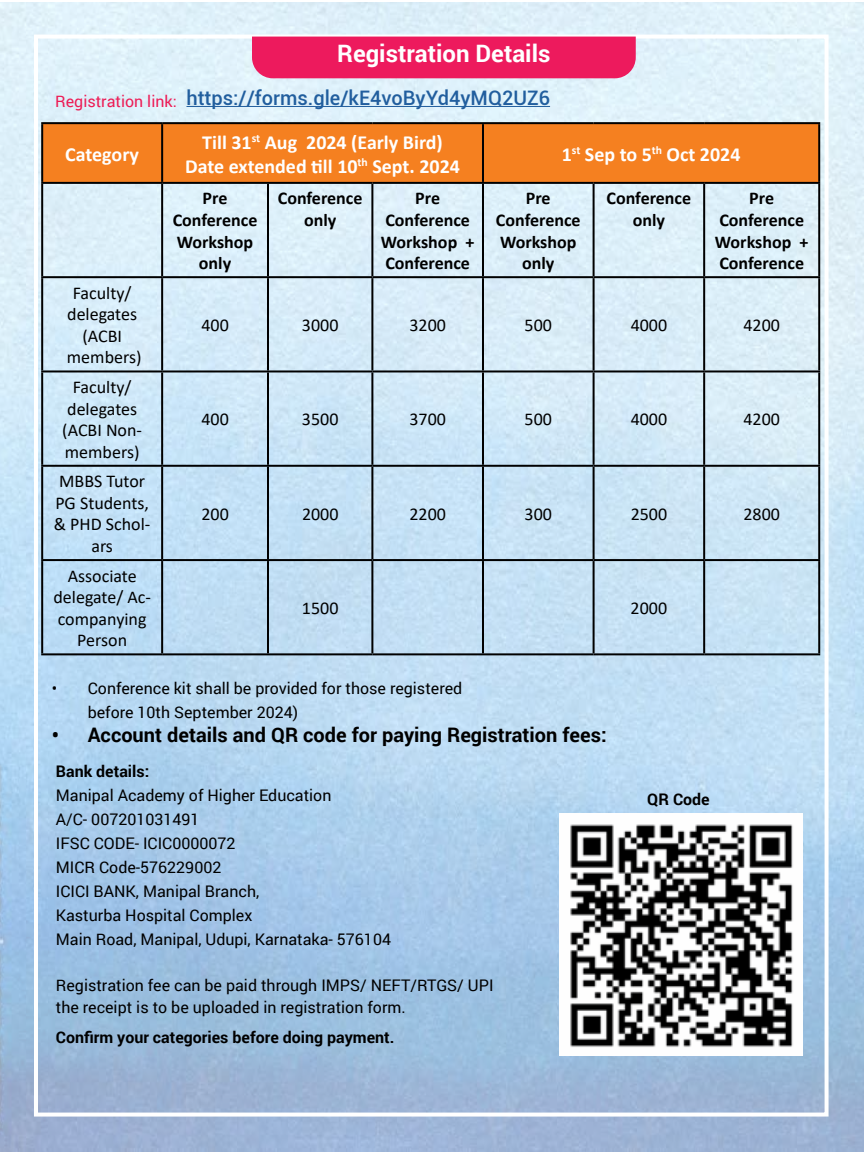
<style>
.page{position:relative;width:864px;height:1152px;background:#fff}
.page>*{position:absolute;margin:0;border:0;box-sizing:border-box;transform-origin:0 0}
.t1{font:700 24px "Roboto";color:#fff}
.t2{font:700 20px/24px "Calibri";color:#fff;text-align:center}
.t3{font:500 20px "Roboto";color:#215e9e}
.t4{font:700 20px "Roboto";color:#000}
.t5{font:18px/21.6px "Calibri";color:#000;text-align:center}
.t6{font:700 18px/21.6px "Calibri";color:#000;text-align:center}
.t7{font:16px/24px "Roboto";color:#000}
.t8{font:700 16px "Roboto";color:#000}
</style>
<div class="page">
<img style="left:0;top:3px;width:864px;height:1149px">
<hr style="left:186px;top:106px;width:364px;height:1px;background:#215e9e">
<div style="left:34px;top:35px;width:795px;height:1082px;border:4px solid #fff"></div>
<div style="left:252px;top:37px;width:384px;height:41px;background:#ed1a5d"></div>
<div style="left:43px;top:124px;width:775px;height:58px;background:#f58020"></div>
<hr style="left:41px;top:122px;width:121px;height:2px;background:#000">
<hr style="left:41px;top:124px;width:2px;height:58px;background:#000">
<hr style="left:162px;top:122px;width:106px;height:2px;background:#000">
<hr style="left:161px;top:124px;width:2px;height:58px;background:#000">
<hr style="left:268px;top:122px;width:104px;height:2px;background:#000">
<hr style="left:372px;top:122px;width:111px;height:2px;background:#000">
<hr style="left:483px;top:122px;width:111px;height:2px;background:#000">
<hr style="left:482px;top:124px;width:2px;height:58px;background:#000">
<hr style="left:594px;top:122px;width:110px;height:2px;background:#000">
<hr style="left:704px;top:122px;width:116px;height:2px;background:#000">
<hr style="left:818px;top:124px;width:2px;height:58px;background:#000">
<hr style="left:41px;top:182px;width:121px;height:2px;background:#000">
<hr style="left:41px;top:184px;width:2px;height:92px;background:#000">
<hr style="left:162px;top:182px;width:106px;height:2px;background:#000">
<hr style="left:161px;top:184px;width:2px;height:92px;background:#000">
<hr style="left:268px;top:182px;width:104px;height:2px;background:#000">
<hr style="left:267px;top:184px;width:2px;height:92px;background:#000">
<hr style="left:372px;top:182px;width:111px;height:2px;background:#000">
<hr style="left:371px;top:184px;width:2px;height:92px;background:#000">
<hr style="left:483px;top:182px;width:111px;height:2px;background:#000">
<hr style="left:482px;top:184px;width:2px;height:92px;background:#000">
<hr style="left:594px;top:182px;width:110px;height:2px;background:#000">
<hr style="left:593px;top:184px;width:2px;height:92px;background:#000">
<hr style="left:704px;top:182px;width:116px;height:2px;background:#000">
<hr style="left:703px;top:184px;width:2px;height:92px;background:#000">
<hr style="left:818px;top:184px;width:2px;height:92px;background:#000">
<hr style="left:41px;top:276px;width:121px;height:2px;background:#000">
<hr style="left:41px;top:278px;width:2px;height:92px;background:#000">
<hr style="left:162px;top:276px;width:106px;height:2px;background:#000">
<hr style="left:161px;top:278px;width:2px;height:92px;background:#000">
<hr style="left:268px;top:276px;width:104px;height:2px;background:#000">
<hr style="left:267px;top:278px;width:2px;height:92px;background:#000">
<hr style="left:372px;top:276px;width:111px;height:2px;background:#000">
<hr style="left:371px;top:278px;width:2px;height:92px;background:#000">
<hr style="left:483px;top:276px;width:111px;height:2px;background:#000">
<hr style="left:482px;top:278px;width:2px;height:92px;background:#000">
<hr style="left:594px;top:276px;width:110px;height:2px;background:#000">
<hr style="left:593px;top:278px;width:2px;height:92px;background:#000">
<hr style="left:704px;top:276px;width:116px;height:2px;background:#000">
<hr style="left:703px;top:278px;width:2px;height:92px;background:#000">
<hr style="left:818px;top:278px;width:2px;height:92px;background:#000">
<hr style="left:41px;top:370px;width:121px;height:2px;background:#000">
<hr style="left:41px;top:372px;width:2px;height:93px;background:#000">
<hr style="left:162px;top:370px;width:106px;height:2px;background:#000">
<hr style="left:161px;top:372px;width:2px;height:93px;background:#000">
<hr style="left:268px;top:370px;width:104px;height:2px;background:#000">
<hr style="left:267px;top:372px;width:2px;height:93px;background:#000">
<hr style="left:372px;top:370px;width:111px;height:2px;background:#000">
<hr style="left:371px;top:372px;width:2px;height:93px;background:#000">
<hr style="left:483px;top:370px;width:111px;height:2px;background:#000">
<hr style="left:482px;top:372px;width:2px;height:93px;background:#000">
<hr style="left:594px;top:370px;width:110px;height:2px;background:#000">
<hr style="left:593px;top:372px;width:2px;height:93px;background:#000">
<hr style="left:704px;top:370px;width:116px;height:2px;background:#000">
<hr style="left:703px;top:372px;width:2px;height:93px;background:#000">
<hr style="left:818px;top:372px;width:2px;height:93px;background:#000">
<hr style="left:41px;top:465px;width:121px;height:2px;background:#000">
<hr style="left:41px;top:467px;width:2px;height:92px;background:#000">
<hr style="left:162px;top:465px;width:106px;height:2px;background:#000">
<hr style="left:161px;top:467px;width:2px;height:92px;background:#000">
<hr style="left:268px;top:465px;width:104px;height:2px;background:#000">
<hr style="left:267px;top:467px;width:2px;height:92px;background:#000">
<hr style="left:372px;top:465px;width:111px;height:2px;background:#000">
<hr style="left:371px;top:467px;width:2px;height:92px;background:#000">
<hr style="left:483px;top:465px;width:111px;height:2px;background:#000">
<hr style="left:482px;top:467px;width:2px;height:92px;background:#000">
<hr style="left:594px;top:465px;width:110px;height:2px;background:#000">
<hr style="left:593px;top:467px;width:2px;height:92px;background:#000">
<hr style="left:704px;top:465px;width:116px;height:2px;background:#000">
<hr style="left:703px;top:467px;width:2px;height:92px;background:#000">
<hr style="left:818px;top:467px;width:2px;height:92px;background:#000">
<hr style="left:41px;top:559px;width:121px;height:2px;background:#000">
<hr style="left:41px;top:561px;width:2px;height:92px;background:#000">
<hr style="left:162px;top:559px;width:106px;height:2px;background:#000">
<hr style="left:161px;top:561px;width:2px;height:92px;background:#000">
<hr style="left:268px;top:559px;width:104px;height:2px;background:#000">
<hr style="left:267px;top:561px;width:2px;height:92px;background:#000">
<hr style="left:372px;top:559px;width:111px;height:2px;background:#000">
<hr style="left:371px;top:561px;width:2px;height:92px;background:#000">
<hr style="left:483px;top:559px;width:111px;height:2px;background:#000">
<hr style="left:482px;top:561px;width:2px;height:92px;background:#000">
<hr style="left:594px;top:559px;width:110px;height:2px;background:#000">
<hr style="left:593px;top:561px;width:2px;height:92px;background:#000">
<hr style="left:704px;top:559px;width:116px;height:2px;background:#000">
<hr style="left:703px;top:561px;width:2px;height:92px;background:#000">
<hr style="left:818px;top:561px;width:2px;height:92px;background:#000">
<hr style="left:41px;top:653px;width:121px;height:2px;background:#000">
<hr style="left:162px;top:653px;width:106px;height:2px;background:#000">
<hr style="left:268px;top:653px;width:104px;height:2px;background:#000">
<hr style="left:372px;top:653px;width:111px;height:2px;background:#000">
<hr style="left:483px;top:653px;width:111px;height:2px;background:#000">
<hr style="left:594px;top:653px;width:110px;height:2px;background:#000">
<hr style="left:704px;top:653px;width:116px;height:2px;background:#000">
<img style="left:559px;top:814px;width:243px;height:242px">
<h1 class="t1" style="left:337px;top:37px;width:215px">Registration Details</h1>
<p class="t3" style="left:55px;top:84px;width:496px"><sub>Registration</sub> <sub>link:</sub> https://forms.gle/kE4voByYd4yMQ2UZ6</p>
<p class="t2" style="left:65px;top:142px;width:75px">Category</p>
<p class="t5" style="left:67px;top:281px;width:76px">Faculty/ delegates (ACBI members)</p>
<p class="t5" style="left:62px;top:376px;width:81px">Faculty/ delegates (ACBI Non&shy;members)</p>
<p class="t5" style="left:54px;top:470px;width:98px">MBBS Tutor<br>PG Students, &amp; PHD Schol&shy;ars</p>
<p class="t5" style="left:54px;top:564px;width:99px">Associate delegate/ Ac&shy;companying<br>Person</p>
<p class="t2" style="left:185px;top:130px;width:276px">Till 31<sup>st</sup> Aug 2024 (Early Bird)<br>Date extended till 10<sup>th</sup> Sept. 2024</p>
<p class="t2" style="left:562px;top:142px;width:180px">1<sup>st</sup> Sep to 5<sup>th</sup> Oct 2024</p>
<p class="t6" style="left:173px;top:187px;width:86px">Pre<br>Conference<br>Workshop only</p>
<p class="t6" style="left:278px;top:187px;width:86px">Conference only</p>
<p class="t6" style="left:381px;top:187px;width:95px">Pre<br>Conference<br>Workshop +<br>Conference</p>
<p class="t6" style="left:496px;top:187px;width:86px">Pre<br>Conference<br>Workshop only</p>
<p class="t6" style="left:607px;top:187px;width:86px">Conference only</p>
<p class="t6" style="left:715px;top:187px;width:95px">Pre<br>Conference<br>Workshop +<br>Conference</p>
<p class="t5" style="left:201px;top:314px;width:29px">400</p>
<p class="t5" style="left:302px;top:314px;width:38px">3000</p>
<p class="t5" style="left:409px;top:314px;width:38px">3200</p>
<p class="t5" style="left:525px;top:314px;width:29px">500</p>
<p class="t5" style="left:631px;top:314px;width:38px">4000</p>
<p class="t5" style="left:744px;top:314px;width:38px">4200</p>
<p class="t5" style="left:201px;top:408px;width:29px">400</p>
<p class="t5" style="left:302px;top:408px;width:38px">3500</p>
<p class="t5" style="left:409px;top:408px;width:38px">3700</p>
<p class="t5" style="left:525px;top:408px;width:29px">500</p>
<p class="t5" style="left:631px;top:408px;width:38px">4000</p>
<p class="t5" style="left:744px;top:408px;width:38px">4200</p>
<p class="t5" style="left:201px;top:502px;width:29px">200</p>
<p class="t5" style="left:302px;top:502px;width:38px">2000</p>
<p class="t5" style="left:409px;top:502px;width:38px">2200</p>
<p class="t5" style="left:525px;top:502px;width:29px">300</p>
<p class="t5" style="left:631px;top:502px;width:38px">2500</p>
<p class="t5" style="left:744px;top:502px;width:38px">2800</p>
<p class="t5" style="left:302px;top:597px;width:38px">1500</p>
<p class="t5" style="left:631px;top:597px;width:38px">2000</p>
<p class="t7" style="left:88px;top:675px;width:376px;text-indent:-36px">• Conference kit shall be provided for those registered before 10th September 2024)</p>
<p class="t4" style="left:52px;top:721px;width:556px">• Account details and QR code for paying Registration fees:</p>
<p class="t8" style="left:56px;top:760px;width:95px">Bank details:</p>
<p class="t7" style="left:56px;top:783px;width:337px">Manipal Academy of Higher Education<br>A/C- 007201031491<br>IFSC CODE- ICIC0000072<br>MICR Code-576229002<br>ICICI BANK, Manipal Branch,<br>Kasturba Hospital Complex<br>Main Road, Manipal, Udupi, Karnataka- 576104</p>
<p class="t7" style="left:56px;top:974px;width:439px;line-height:22px">Registration fee can be paid through IMPS/ NEFT/RTGS/ UPI the receipt is to be uploaded in registration form.</p>
<p class="t8" style="left:56px;top:1026px;width:340px">Confirm your categories before doing payment.</p>
<p class="t8" style="left:647px;top:788px;width:64px">QR Code</p>
</div>
